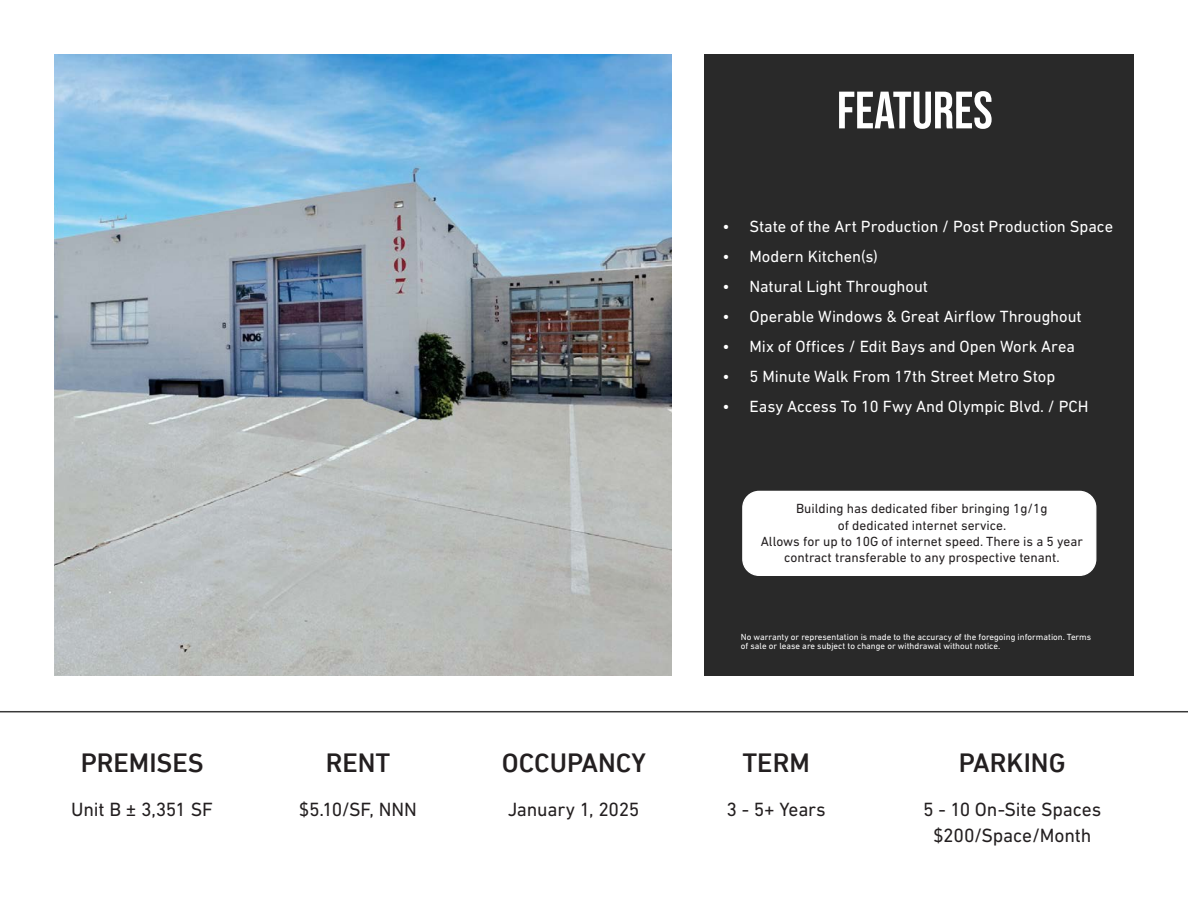
<style>
.page{position:relative;width:1188px;height:918px;background:#fff}
.page>*{position:absolute;margin:0;border:0;box-sizing:border-box;transform-origin:0 0}
.t1{font:52.5px "Bebas Neue";color:#fff}
.Paragraph_Style_7{font:500 27px "DIN Next LT Pro";color:#231f20}
.Paragraph_Style_10{font:19.5px "DIN Next LT Pro";letter-spacing:-.01em;color:#231f20}
.t2{font:16.5px "DIN Next LT Pro";color:#fff}
.t3{font:13.5px/16.2px "DIN Next LT Pro";color:#231f20;text-align:center}
.t4{font:9px/9px "DIN Next LT Pro";color:#fff}
</style>
<div class="page">
<img style="left:54px;top:54px;width:617px;height:621px">
<div style="left:704px;top:54px;width:430px;height:621px;background:#292929"></div>
<hr style="left:0;top:711px;width:1188px;height:1px;background:#393939">
<div style="left:743px;top:491px;width:353px;height:84px;background:#fff;border-radius:16px"></div>
<div style="left:742px;top:491px;width:354px;height:85px;border:1px solid #fff;border-radius:16px"></div>
<p class="t1" style="left:837px;top:81px;width:157px">FEATURES</p>
<p class="t2" style="left:723px;top:217px;width:392px">• State of the Art Production / Post Production Space</p>
<p class="t2" style="left:723px;top:247px;width:157px">• Modern Kitchen(s)</p>
<p class="t2" style="left:723px;top:277px;width:207px">• Natural Light Throughout</p>
<p class="t2" style="left:723px;top:307px;width:361px">• Operable Windows &amp; Great Airflow Throughout</p>
<p class="t2" style="left:723px;top:337px;width:354px">• Mix of Offices / Edit Bays and Open Work Area</p>
<p class="t2" style="left:723px;top:367px;width:334px">• 5 Minute Walk From 17th Street Metro Stop</p>
<p class="t2" style="left:723px;top:397px;width:368px">• Easy Access To 10 Fwy And Olympic Blvd. / PCH</p>
<p class="t3" style="left:796px;top:501px;width:253px">Building has dedicated fiber bringing 1g/1g</p>
<p class="t3" style="left:838px;top:517px;width:170px">of dedicated internet service.</p>
<p class="t3" style="left:761px;top:533px;width:324px">Allows for up to 10G of internet speed. There is a 5 year contract transferable to any prospective tenant.</p>
<p class="t4" style="left:741px;top:633px;width:352px">No warranty or representation is made to the accuracy of the foregoing information. Terms of sale or lease are subject to change or withdrawal without notice.</p>
<p class="Paragraph_Style_7" style="left:81px;top:747px;width:124px">PREMISES</p>
<p class="Paragraph_Style_7" style="left:326px;top:747px;width:66px">RENT</p>
<p class="Paragraph_Style_7" style="left:502px;top:747px;width:146px">OCCUPANCY</p>
<p class="Paragraph_Style_7" style="left:742px;top:747px;width:69px">TERM</p>
<p class="Paragraph_Style_7" style="left:959px;top:747px;width:108px">PARKING</p>
<p class="Paragraph_Style_10" style="left:71px;top:798px;width:143px">Unit B ± 3,351 SF</p>
<p class="Paragraph_Style_10" style="left:299px;top:798px;width:119px">$5.10/SF, NNN</p>
<p class="Paragraph_Style_10" style="left:508px;top:798px;width:133px">January 1, 2025</p>
<p class="Paragraph_Style_10" style="left:726px;top:798px;width:101px">3 - 5+ Years</p>
<p class="Paragraph_Style_10" style="left:923px;top:798px;width:180px">5 - 10 On-Site Spaces</p>
<p class="Paragraph_Style_10" style="left:933px;top:825px;width:160px">$200/Space/Month</p>
</div>
